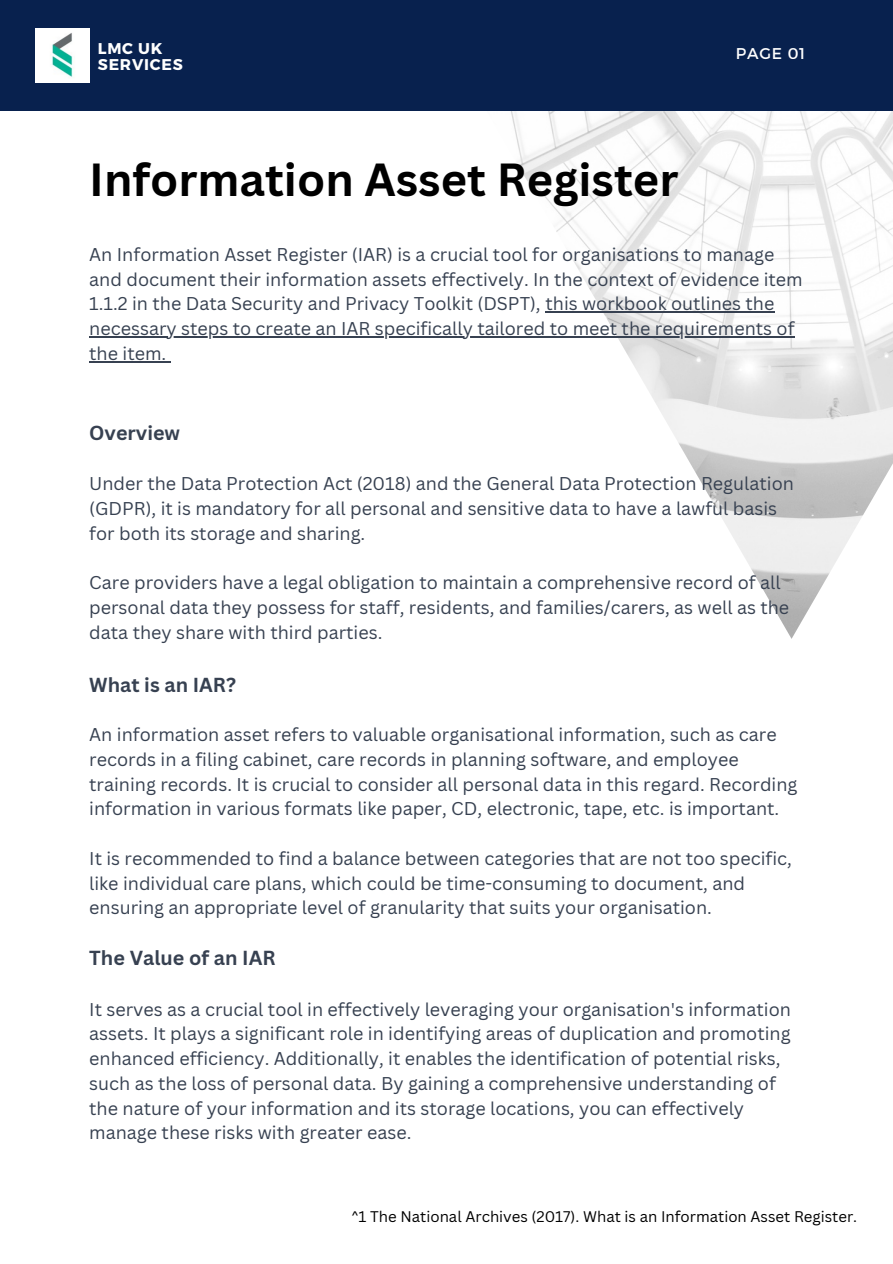
<style>
.page{position:relative;width:893px;height:1264px;background:#fff}
.page>*{position:absolute;margin:0;border:0;box-sizing:border-box;transform-origin:0 0}
.t1{font:700 45.15px "Canva Sans";color:#000}
.t2{font:700 19.8px "Canva Sans";color:#374151}
.t3{font:18px/24.8px "Canva Sans";color:#374151}
.t4{font:700 15.6px "Montserrat";letter-spacing:.05em;color:#fff}
.t5{font:15.6px "Montserrat";letter-spacing:.05em;color:#fff}
.t6{font:15px "Canva Sans";color:#000}
</style>
<div class="page">
<img style="left:423px;top:110px;width:469px;height:529px">
<hr style="left:545px;top:311px;width:229px;height:2px;background:#374151">
<hr style="left:89px;top:336px;width:706px;height:1px;background:#374151">
<hr style="left:89px;top:361px;width:77px;height:1px;background:#374151">
<div style="left:0;top:0;width:892px;height:110px;background:#08214e"></div>
<img style="left:35px;top:28px;width:54px;height:54px">
<p class="t4" style="left:98px;top:39px;width:66px">LMC UK</p>
<p class="t5" style="left:749px;top:41px;width:71px">PAGE 01</p>
<p class="t4" style="left:98px;top:55px;width:86px">SERVICES</p>
<p class="t5" style="left:735px;top:43px;width:71px">PAGE 01</p>
<p class="t1" style="left:89px;top:147px;width:590px">Information Asset Register</p>
<p class="t3" style="left:89px;top:241px;width:715px">An Information Asset Register (IAR) is a crucial tool for organisations to manage and document their information assets effectively. In the context of evidence item 1.1.2 in the Data Security and Privacy Toolkit (DSPT), this workbook outlines the necessary steps to create an IAR specifically tailored to meet the requirements of the item.</p>
<p class="t2" style="left:89px;top:418px;width:92px">Overview</p>
<p class="t3" style="left:89px;top:471px;width:706px">Under the Data Protection Act (2018) and the General Data Protection Regulation (GDPR), it is mandatory for all personal and sensitive data to have a lawful basis for both its storage and sharing.</p>
<p class="t3" style="left:89px;top:570px;width:701px">Care providers have a legal obligation to maintain a comprehensive record of all personal data they possess for staff, residents, and families/carers, as well as the data they share with third parties.</p>
<p class="t2" style="left:89px;top:670px;width:148px">What is an IAR?</p>
<p class="t3" style="left:89px;top:721px;width:709px">An information asset refers to valuable organisational information, such as care records in a filing cabinet, care records in planning software, and employee training records. It is crucial to consider all personal data in this regard. Recording information in various formats like paper, CD, electronic, tape, etc. is important.</p>
<p class="t3" style="left:89px;top:845px;width:704px">It is recommended to find a balance between categories that are not too specific, like individual care plans, which could be time-consuming to document, and ensuring an appropriate level of granularity that suits your organisation.</p>
<p class="t2" style="left:89px;top:943px;width:188px">The Value of an IAR</p>
<p class="t3" style="left:89px;top:996px;width:703px">It serves as a crucial tool in effectively leveraging your organisation's information assets. It plays a significant role in identifying areas of duplication and promoting enhanced efficiency. Additionally, it enables the identification of potential risks, such as the loss of personal data. By gaining a comprehensive understanding of the nature of your information and its storage locations, you can effectively manage these risks with greater ease.</p>
<p class="t6" style="left:352px;top:1206px;width:506px">^1 The National Archives (2017). What is an Information Asset Register.</p>
</div>
